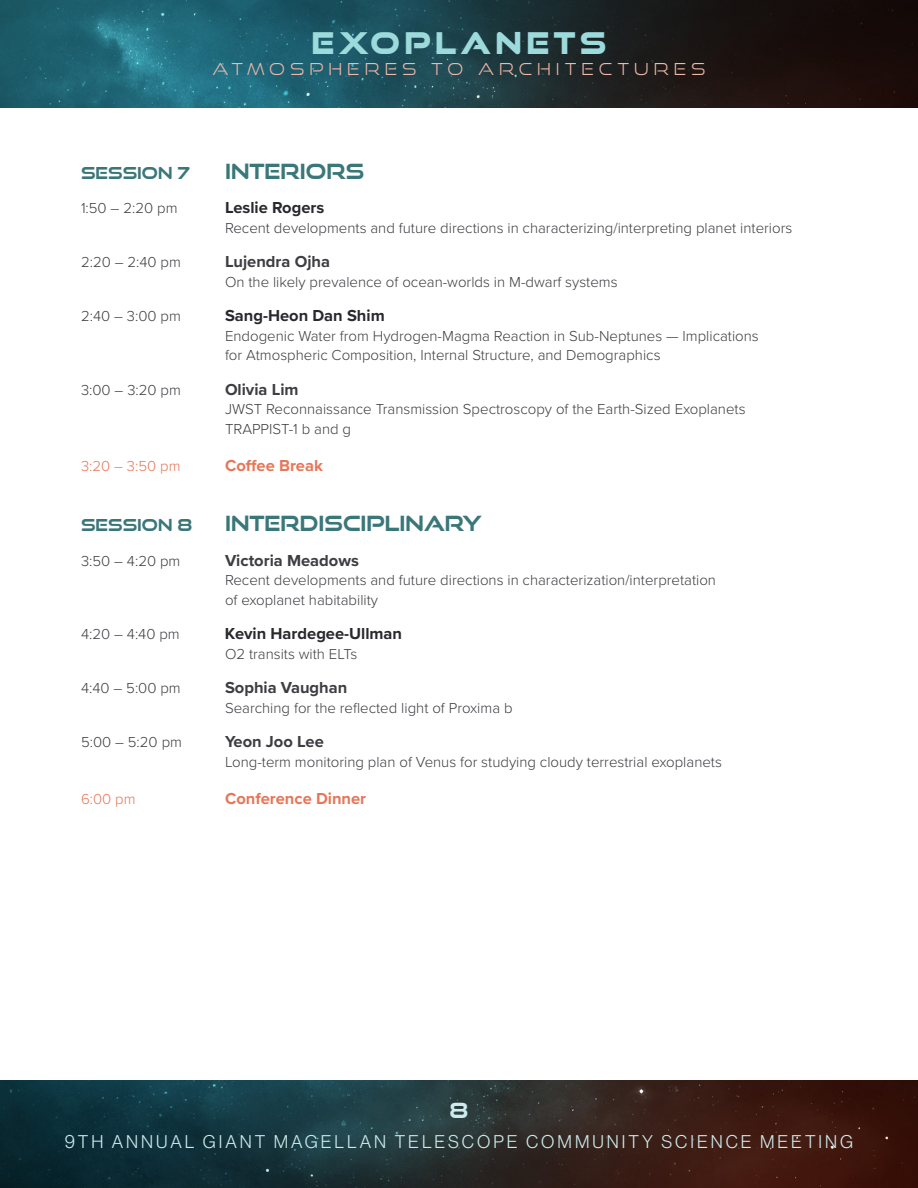
<style>
.page{position:relative;width:918px;height:1188px;background:#fff}
.page>*{position:absolute;margin:0;border:0;box-sizing:border-box;transform-origin:0 0}
.t1{font:30px "Good Times Hv";letter-spacing:.15em;color:#9ddadc}
.t2{font:700 21px "Good Times Rg";color:#3a7779}
.t3{font:700 21px "Good Times Rg";color:#cdebec}
.t4{font:18px "N Haas Grotesk DS Pro 45 Lt";letter-spacing:.165em;color:#cdebec}
.t5{font:700 16.5px "Proxima Nova";color:#3d3d42}
.t6{font:700 16.5px "Proxima Nova";color:#28282d}
.t7{font:700 16.5px "Proxima Nova";color:#e67658}
.t8{font:16.5px "Good Times Lt";letter-spacing:.3em;color:#f1b8a8}
.t9{font:700 16.5px "Good Times Rg";color:#3a7779}
.t10{font:300 15px/19.5px "Proxima Nova";color:#3d3d42}
.t11{font:300 15px "Proxima Nova";color:#e67658}
</style>
<div class="page">
<img style="left:0;top:1080px;width:918px;height:108px">
<img style="left:0;top:0;width:918px;height:108px">
<h1 class="t1" style="left:311px;top:25px;width:297px">EXOPLANETS</h1>
<p class="t8" style="left:212px;top:59px;width:495px">ATMOSPHERES TO ARCHITECTURES</p>
<p class="t9" style="left:81px;top:163px;width:110px">SESSION 7</p>
<h2 class="t2" style="left:225px;top:158px;width:141px">INTERIORS</h2>
<p class="t10" style="left:81px;top:198px;width:98px">1:50 – 2:20 pm</p>
<p class="t6" style="left:225px;top:195px;width:101px">Leslie Rogers</p>
<p class="t10" style="left:225px;top:217px;width:569px">Recent developments and future directions in characterizing/interpreting planet interiors</p>
<p class="t10" style="left:81px;top:252px;width:102px">2:20 – 2:40 pm</p>
<p class="t5" style="left:225px;top:249px;width:107px">Lujendra Ojha</p>
<p class="t10" style="left:225px;top:271px;width:394px">On the likely prevalence of ocean-worlds in M-dwarf systems</p>
<p class="t10" style="left:81px;top:306px;width:101px">2:40 – 3:00 pm</p>
<p class="t6" style="left:225px;top:303px;width:161px">Sang-Heon Dan Shim</p>
<p class="t10" style="left:225px;top:325px;width:535px">Endogenic Water from Hydrogen-Magma Reaction in Sub-Neptunes — Implications for Atmospheric Composition, Internal Structure, and Demographics</p>
<p class="t10" style="left:81px;top:379px;width:101px">3:00 – 3:20 pm</p>
<p class="t5" style="left:225px;top:377px;width:75px">Olivia Lim</p>
<p class="t10" style="left:225px;top:399px;width:522px">JWST Reconnaissance Transmission Spectroscopy of the Earth-Sized Exoplanets<br>TRAPPIST-1 b and g</p>
<p class="t11" style="left:81px;top:455px;width:101px">3:20 – 3:50 pm</p>
<p class="t7" style="left:225px;top:453px;width:99px">Coffee Break</p>
<p class="t9" style="left:81px;top:515px;width:113px">SESSION 8</p>
<h2 class="t2" style="left:225px;top:511px;width:258px">INTERDISCIPLINARY</h2>
<p class="t10" style="left:81px;top:550px;width:101px">3:50 – 4:20 pm</p>
<p class="t5" style="left:225px;top:548px;width:135px">Victoria Meadows</p>
<p class="t10" style="left:225px;top:570px;width:493px">Recent developments and future directions in characterization/interpretation of exoplanet habitability</p>
<p class="t10" style="left:81px;top:624px;width:100px">4:20 – 4:40 pm</p>
<p class="t6" style="left:225px;top:621px;width:179px">Kevin Hardegee-Ullman</p>
<p class="t10" style="left:225px;top:643px;width:134px">O2 transits with ELTs</p>
<p class="t10" style="left:81px;top:678px;width:101px">4:40 – 5:00 pm</p>
<p class="t5" style="left:225px;top:675px;width:124px">Sophia Vaughan</p>
<p class="t10" style="left:225px;top:697px;width:289px">Searching for the reflected light of Proxima b</p>
<p class="t10" style="left:81px;top:732px;width:103px">5:00 – 5:20 pm</p>
<p class="t5" style="left:225px;top:729px;width:100px">Yeon Joo Lee</p>
<p class="t10" style="left:225px;top:751px;width:498px">Long-term monitoring plan of Venus for studying cloudy terrestrial exoplanets</p>
<p class="t11" style="left:81px;top:788px;width:56px">6:00 pm</p>
<p class="t7" style="left:225px;top:786px;width:143px">Conference Dinner</p>
<h2 class="t3" style="left:450px;top:1098px;width:20px">8</h2>
<p class="t4" style="left:65px;top:1131px;width:790px">9TH ANNUAL GIANT MAGELLAN TELESCOPE COMMUNITY SCIENCE MEETING</p>
</div>
